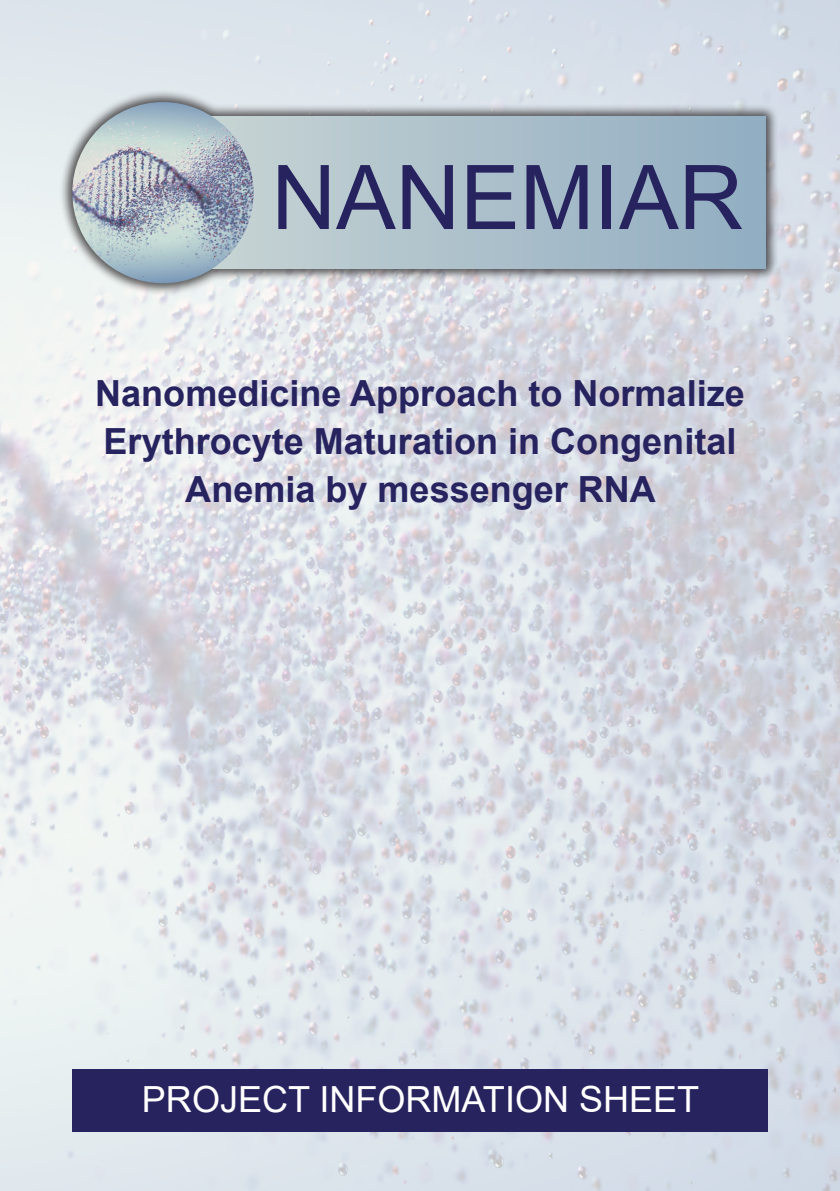
<style>
.page{position:relative;width:840px;height:1191px;background:#fff}
.page>*{position:absolute;margin:0;border:0;box-sizing:border-box;transform-origin:0 0}
.t1{font:89.2px "Arial";color:#26235f}
.t2{font:700 36px/48px "Arial";color:#26235f;text-align:center}
.t3{font:36px "Arial";color:#fff}
</style>
<div class="page">
<img style="left:0;top:0;width:839px;height:1191px">
<div style="left:59px;top:89px;width:719px;height:207px;background:#231f20;opacity:.75"></div>
<div style="left:156px;top:117px;width:609px;height:152px;background:linear-gradient(to right,#cbd6d5,#91adc2)"></div>
<img style="left:72px;top:102px;width:181px;height:181px;border-radius:91px">
<div style="left:72px;top:1069px;width:695px;height:62px;background:#26235f"></div>
<p class="t1" style="left:271px;top:136px;width:473px">NANEMIAR</p>
<p class="t2" style="left:95px;top:370px;width:650px">Nanomedicine Approach to Normalize<br>Erythrocyte Maturation in Congenital<br>Anemia by messenger RNA</p>
<p class="t3" style="left:142px;top:1074px;width:558px">PROJECT INFORMATION SHEET</p>
</div>
